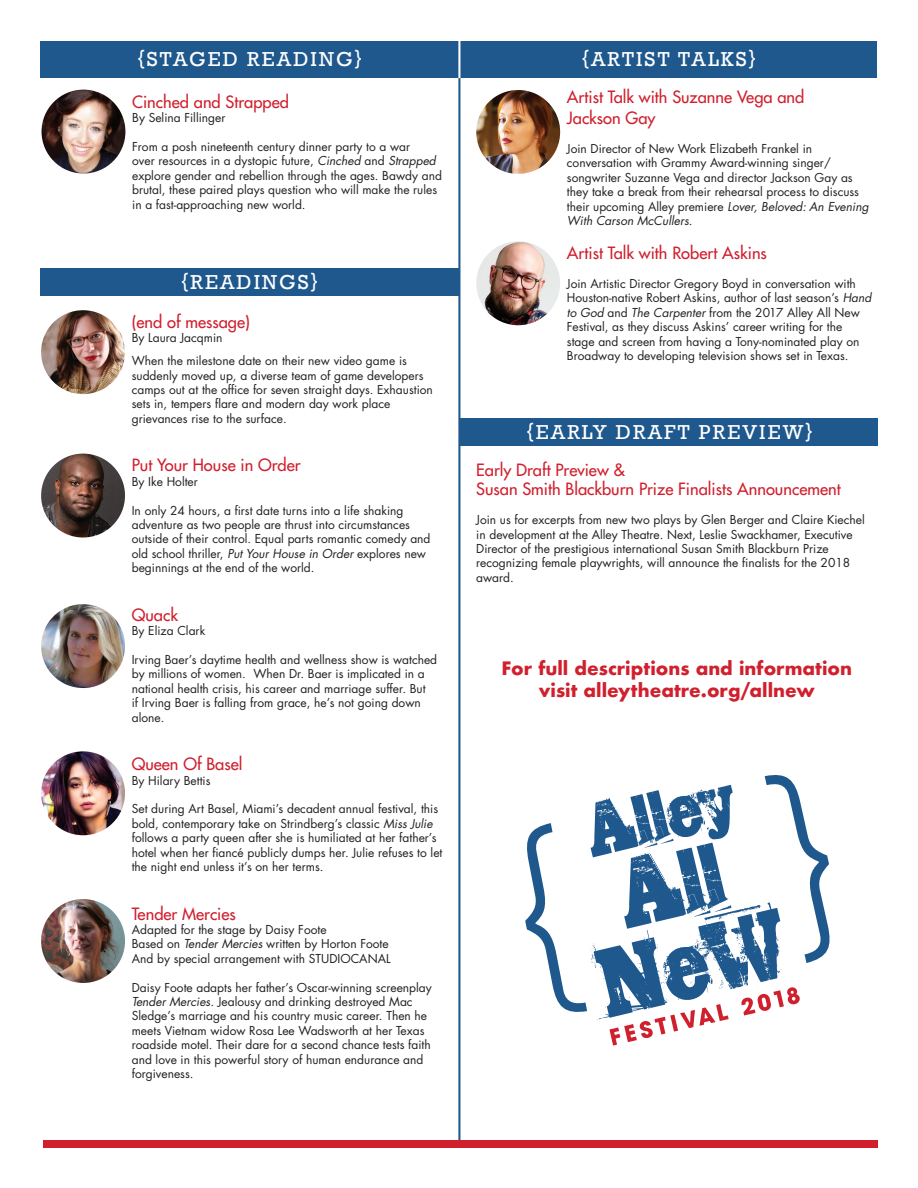
<style>
.page{position:relative;width:918px;height:1188px;background:#fff}
.page>*{position:absolute;margin:0;border:0;box-sizing:border-box;transform-origin:0 0}
.t1{font:20.7px "Rockwell";letter-spacing:.1em;color:#fff}
.t2{font:700 18px/21.6px "Futura";color:#d0202e;text-align:center}
.t3{font:16.5px/21.6px "Futura";color:#d0202e}
.t4{font:12px/14.4px "Futura";color:#231f20}
.s1{font-style:italic}
</style>
<div class="page">
<hr style="left:458px;top:78px;width:2px;height:1070px;background:#1f588d">
<div style="left:40px;top:41px;width:838px;height:37px;background:#1f588d"></div>
<hr style="left:458px;top:40px;width:2px;height:38px;background:#fff">
<img style="left:41px;top:604px;width:84px;height:84px;border-radius:42px">
<img style="left:476px;top:90px;width:84px;height:84px;border-radius:42px">
<img style="left:41px;top:310px;width:84px;height:84px;border-radius:42px">
<img style="left:42px;top:90px;width:83px;height:84px;border-radius:42px">
<div style="left:43px;top:1140px;width:835px;height:8px;background:#d0202e"></div>
<div style="left:40px;top:268px;width:420px;height:27px;background:#1f588d"></div>
<img style="left:41px;top:454px;width:84px;height:84px;border-radius:42px">
<img style="left:41px;top:751px;width:84px;height:84px;border-radius:42px">
<img style="left:41px;top:899px;width:84px;height:84px;border-radius:42px">
<div style="left:459px;top:419px;width:419px;height:27px;background:#1f588d"></div>
<img style="left:476px;top:241px;width:84px;height:84px;border-radius:42px">
<svg style="left:525px;top:775px;width:305px;height:271px"></svg>
<h1 class="t1" style="left:138px;top:47px;width:225px">{STAGED READING}</h1>
<h1 class="t1" style="left:582px;top:47px;width:175px">{ARTIST TALKS}</h1>
<h3 class="t3" style="left:132px;top:91px;width:158px">Cinched and Strapped</h3>
<p class="t4" style="left:132px;top:110px;width:95px">By Selina Fillinger</p>
<p class="t4" style="left:132px;top:139px;width:311px">From a posh nineteenth century dinner party to a war<br>over resources in a dystopic future, <span class="s1">Cinched</span> and <span class="s1">Strapped </span>explore gender and rebellion through the ages. Bawdy and brutal, these paired plays question who will make the rules in a fast-approaching new world.</p>
<h1 class="t1" style="left:181px;top:270px;width:138px">{READINGS}</h1>
<h3 class="t3" style="left:132px;top:311px;width:120px">(end of message)</h3>
<p class="t4" style="left:132px;top:327px;width:277px;line-height:22.6px">By Laura Jacqmin<br>When the milestone date on their new video game is</p>
<p class="t4" style="left:132px;top:368px;width:303px">suddenly moved up, a diverse team of game developers camps out at the office for seven straight days. Exhaustion sets in, tempers flare and modern day work place grievances rise to the surface.</p>
<h3 class="t3" style="left:132px;top:454px;width:170px">Put Your House in Order</h3>
<p class="t4" style="left:132px;top:474px;width:68px">By Ike Holter</p>
<p class="t4" style="left:132px;top:503px;width:300px">In only 24 hours, a first date turns into a life shaking adventure as two people are thrust into circumstances outside of their control. Equal parts romantic comedy and old school thriller, <span class="s1">Put Your House in Order</span> explores new beginnings at the end of the world.</p>
<h3 class="t3" style="left:132px;top:604px;width:48px">Quack</h3>
<p class="t4" style="left:132px;top:623px;width:75px">By Eliza Clark</p>
<p class="t4" style="left:132px;top:652px;width:307px">Irving Baer’s daytime health and wellness show is watched by millions of women. When Dr. Baer is implicated in a national health crisis, his career and marriage suffer. But<br>if Irving Baer is falling from grace, he’s not going down alone.</p>
<h3 class="t3" style="left:132px;top:753px;width:112px">Queen Of Basel</h3>
<p class="t4" style="left:132px;top:773px;width:80px">By Hilary Bettis</p>
<p class="t4" style="left:132px;top:802px;width:312px">Set during Art Basel, Miami’s decadent annual festival, this bold, contemporary take on Strindberg’s classic <span class="s1">Miss Julie </span>follows a party queen after she is humiliated at her father’s hotel when her fiancé publicly dumps her. Julie refuses to let the night end unless it’s on her terms.</p>
<h3 class="t3" style="left:132px;top:903px;width:106px">Tender Mercies</h3>
<p class="t4" style="left:132px;top:922px;width:260px">Adapted for the stage by Daisy Foote<br>Based on <span class="s1">Tender Mercies</span> written by Horton Foote<br>And by special arrangement with STUDIOCANAL</p>
<p class="t4" style="left:132px;top:980px;width:302px">Daisy Foote adapts her father’s Oscar-winning screenplay <span class="s1">Tender Mercies</span>. Jealousy and drinking destroyed Mac Sledge’s marriage and his country music career. Then he meets Vietnam widow Rosa Lee Wadsworth at her Texas roadside motel. Their dare for a second chance tests faith and love in this powerful story of human endurance and forgiveness.</p>
<h3 class="t3" style="left:567px;top:86px;width:239px">Artist Talk with Suzanne Vega and<br>Jackson Gay</h3>
<p class="t4" style="left:567px;top:141px;width:303px">Join Director of New Work Elizabeth Frankel in conversation with Grammy Award-winning singer/ songwriter Suzanne Vega and director Jackson Gay as they take a break from their rehearsal process to discuss their upcoming Alley premiere <span class="s1">Lover, Beloved: An Evening With Carson McCullers</span>.</p>
<h3 class="t3" style="left:567px;top:242px;width:202px">Artist Talk with Robert Askins</h3>
<p class="t4" style="left:567px;top:276px;width:306px">Join Artistic Director Gregory Boyd in conversation with Houston-native Robert Askins, author of last season’s <span class="s1">Hand to God</span> and <span class="s1">The Carpenter</span> from the 2017 Alley All New Festival, as they discuss Askins’ career writing for the stage and screen from having a Tony-nominated play on Broadway to developing television shows set in Texas.</p>
<h1 class="t1" style="left:527px;top:420px;width:287px">{EARLY DRAFT PREVIEW}</h1>
<h3 class="t3" style="left:476px;top:459px;width:366px;line-height:19.8px">Early Draft Preview &amp;<br>Susan Smith Blackburn Prize Finalists Announcement</h3>
<p class="t4" style="left:476px;top:512px;width:390px">Join us for excerpts from new two plays by Glen Berger and Claire Kiechel in development at the Alley Theatre. Next, Leslie Swackhamer, Executive Director of the prestigious international Susan Smith Blackburn Prize recognizing female playwrights, will announce the finalists for the 2018 award.</p>
<h2 class="t2" style="left:502px;top:658px;width:352px">For full descriptions and information visit alleytheatre.org/allnew</h2>
</div>
